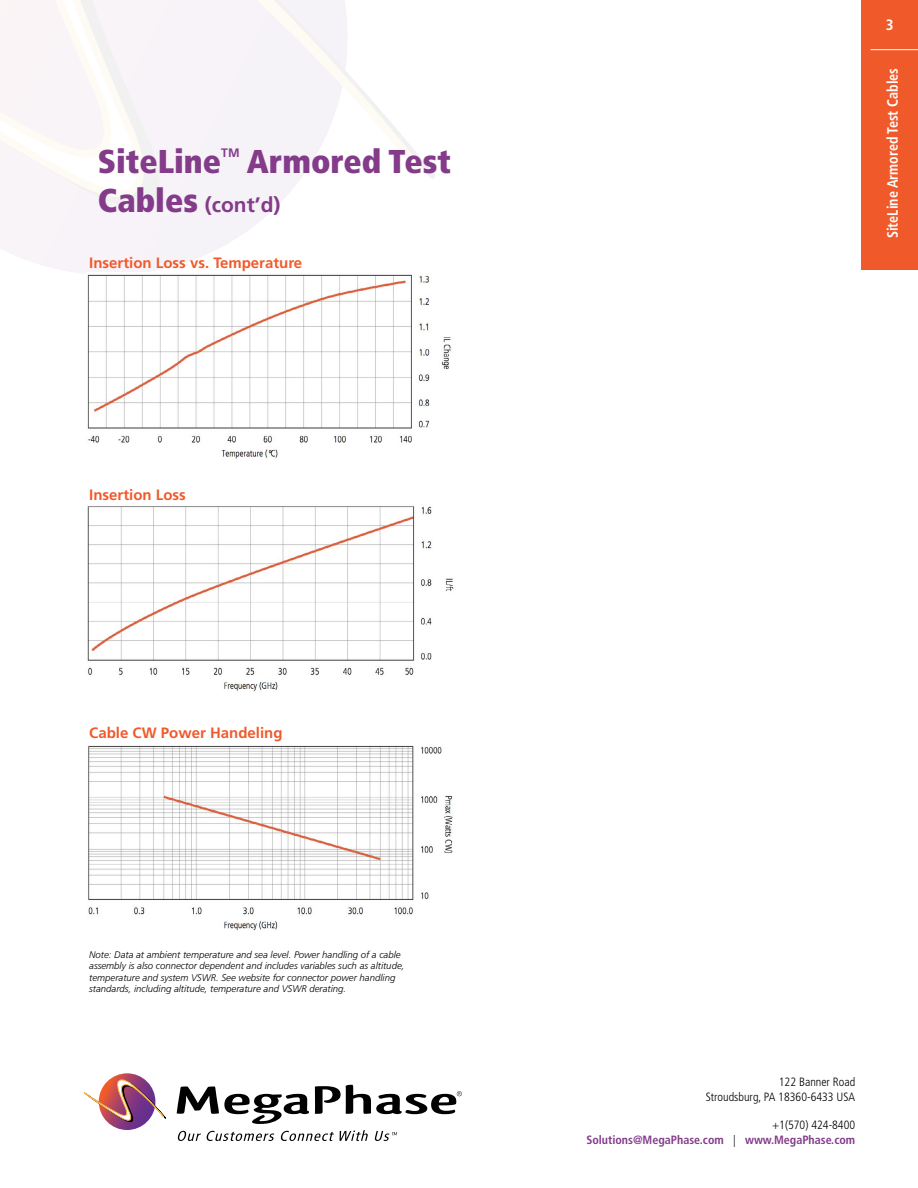
<style>
.page{position:relative;width:918px;height:1188px;background:#fff}
.page>*{position:absolute;margin:0;border:0;box-sizing:border-box;transform-origin:0 0}
.t1{font:900 condensed 33px "Frutiger";color:#833b8a}
.t2{font:700 21px "Frutiger";color:#833b8a}
.t3{font:700 15px "Frutiger";color:#f05a2b}
.t4{font:700 condensed 15px "Frutiger";color:#fff;scale:.94 1}
.t5{font:700 condensed 15px "Frutiger";color:#fff}
.t6{font:700 12.3px "Frutiger";color:#833b8a}
.t7{font:700 condensed 12px/14.4px "Frutiger";color:#833b8a;text-align:right}
.t8{font:300 condensed 12px/14.4px "Frutiger";color:#000;text-align:right}
.t9{font:italic 300 9.6px/11.6px "Frutiger";color:#000}
.s1{font-weight:300;color:#000}
</style>
<div class="page">
<svg style="left:0;top:247px;width:220px;height:27px"></svg>
<svg style="left:0;top:165px;width:435px;height:82px"></svg>
<svg style="left:0;top:0;width:426px;height:235px"></svg>
<svg style="left:99px;top:1073px;width:56px;height:57px"></svg>
<svg style="left:177px;top:1086px;width:132px;height:38px"></svg>
<svg style="left:83px;top:1078px;width:83px;height:49px"></svg>
<svg style="left:315px;top:1085px;width:147px;height:29px"></svg>
<svg style="left:177px;top:1131px;width:97px;height:10px"></svg>
<svg style="left:280px;top:1131px;width:54px;height:10px"></svg>
<svg style="left:340px;top:1130px;width:28px;height:11px"></svg>
<svg style="left:375px;top:1131px;width:22px;height:10px"></svg>
<div style="left:861px;top:0;width:57px;height:270px;background:#f05a2b"></div>
<hr style="left:870px;top:49px;width:48px;height:1px;background:#fff">
<img style="left:87px;top:273px;width:364px;height:186px">
<img style="left:87px;top:506px;width:367px;height:185px">
<img style="left:87px;top:745px;width:366px;height:186px">
<h1 class="t1" style="left:98px;top:141px;width:125px">SiteLine</h1>
<p class="t6" style="left:221px;top:145px;width:20px">TM</p>
<h1 class="t1" style="left:247px;top:141px;width:205px">Armored Test</h1>
<h1 class="t1" style="left:98px;top:180px;width:102px">Cables</h1>
<h2 class="t2" style="left:205px;top:192px;width:77px">(cont’d)</h2>
<h3 class="t3" style="left:89px;top:254px;width:215px">Insertion Loss vs. Temperature</h3>
<h3 class="t3" style="left:89px;top:486px;width:98px">Insertion Loss</h3>
<h3 class="t3" style="left:89px;top:724px;width:195px">Cable CW Power Handeling</h3>
<p class="t9" style="left:89px;top:949px;width:317px">Note: Data at ambient temperature and sea level. Power handling of a cable assembly is also connector dependent and includes variables such as altitude, temperature and system VSWR. See website for connector power handling standards, including altitude, temperature and VSWR derating.</p>
<h3 class="t5" style="left:886px;top:16px;width:9px">3</h3>
<h3 class="t4" style="left:884px;top:238px;width:183px;rotate:-90deg">SiteLine Armored Test Cables</h3>
<p class="t8" style="left:706px;top:1075px;width:151px">122 Banner Road<br>Stroudsburg, PA 18360-6433 USA</p>
<p class="t7" style="left:586px;top:1118px;width:270px"><span class="s1">+1(570) 424-8400<br></span>Solutions@MegaPhase.com <span class="s1">|</span> www.MegaPhase.com</p>
</div>
